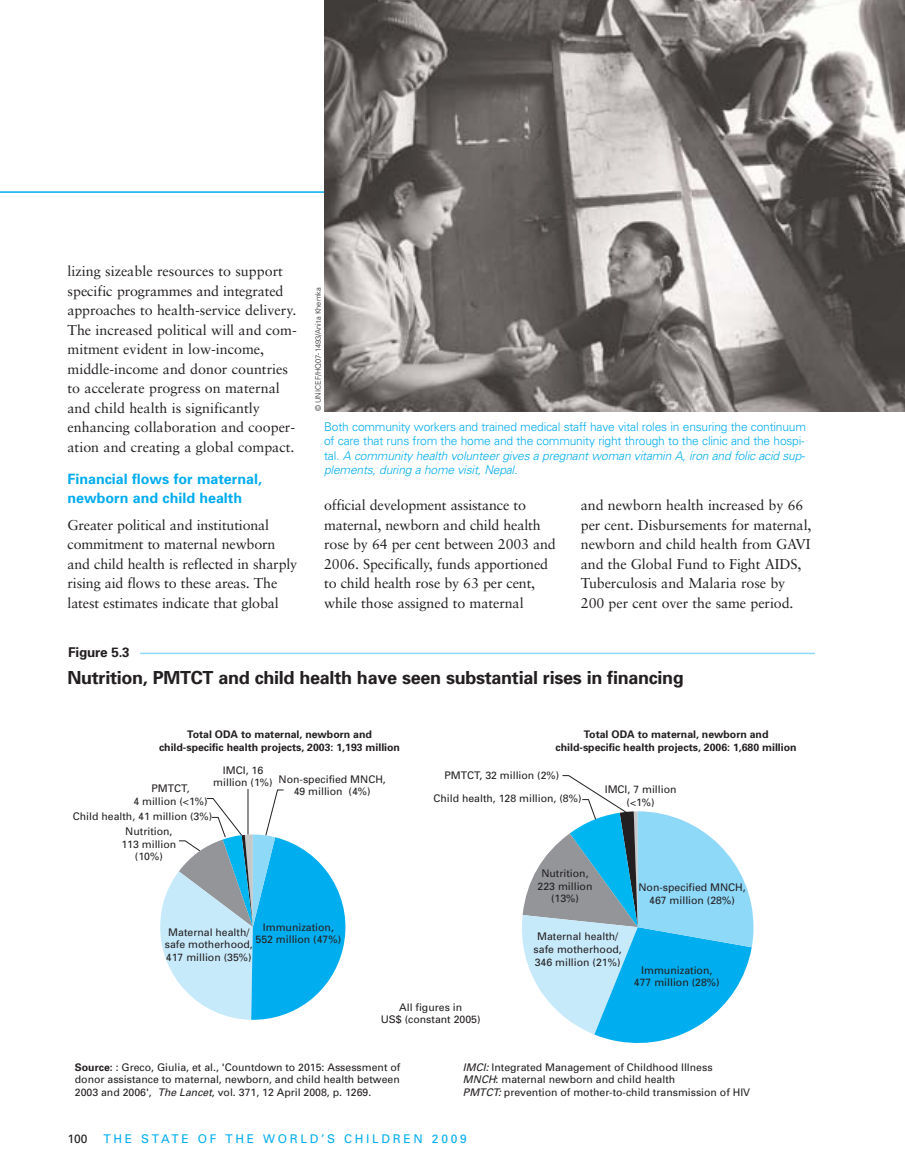
<style>
.page{position:relative;width:905px;height:1175px;background:#fff}
.page>*{position:absolute;margin:0;border:0;box-sizing:border-box;transform-origin:0 0}
.t1{font:700 18px "Univers";letter-spacing:-.015em;color:#231f20}
.t2{font:14.25px/19.5px "Sabon";letter-spacing:-.005em;color:#231f20}
.t3{font:700 14.25px/18.8px "Univers";color:#00adef}
.t4{font:700 13.5px "Univers";letter-spacing:-.015em;color:#231f20}
.t5{font:300 12px/14.4px "Univers";letter-spacing:-.015em;color:#00adef}
.t6{font:12px "Univers";letter-spacing:.22em;color:#00adef}
.t7{font:12px "Univers";color:#231f20}
.t8{font:10.5px/12.6px "Univers";color:#231f20;text-align:center}
.t9{font:700 10.5px/12.6px "Univers";color:#231f20;text-align:center}
.t10{font:300 7.5px "Univers";color:#231f20}
.s1{font-style:italic}
.s2{font-weight:700}
</style>
<div class="page">
<hr style="left:0;top:191px;width:904px;height:2px;background:#00adef">
<img style="left:324px;top:0;width:580px;height:411px">
<svg style="left:160px;top:775px;width:593px;height:268px"></svg>
<hr style="left:71px;top:652px;width:743px;height:2px;background:#8ed8f8">
<div style="left:68px;top:647px;width:72px;height:14px;background:#fff"></div>
<p class="t2" style="left:68px;top:263px;width:231px">lizing sizeable resources to support specific programmes and integrated approaches to health-service delivery.<br>The increased political will and com&shy;mitment evident in low-income, middle-income and donor countries to accelerate progress on maternal and child health is significantly enhancing collaboration and cooper&shy;ation and creating a global compact.</p>
<p class="t3" style="left:68px;top:471px;width:196px">Financial flows for maternal, newborn and child health</p>
<p class="t2" style="left:68px;top:516px;width:231px">Greater political and institutional commitment to maternal newborn and child health is reflected in sharply rising aid flows to these areas. The latest estimates indicate that global</p>
<p class="t4" style="left:68px;top:647px;width:63px">Figure 5.3</p>
<p class="t10" style="left:315px;top:411px;width:125px;rotate:-90deg">© UNICEF/HQ07-1493/Anita Khemka</p>
<p class="t5" style="left:324px;top:420px;width:484px">Both community workers and trained medical staff have vital roles in ensuring the continuum of care that runs from the home and the community right through to the clinic and the hospi&shy;t a l . <span class="s1">A community health volunteer gives a pregnant woman vitamin A, iron and folic acid sup&shy;plements, during a home visit, Nepal.</span></p>
<p class="t2" style="left:324px;top:496px;width:233px">official development assistance to maternal, newborn and child health rose by 64 per cent between 2003 and 2006. Specifically, funds apportioned to child health rose by 63 per cent, while those assigned to maternal</p>
<p class="t2" style="left:580px;top:497px;width:232px">and newborn health increased by 66 per cent. Disbursements for maternal, newborn and child health from GAVI and the Global Fund to Fight AIDS, Tuberculosis and Malaria rose by 200 per cent over the same period.</p>
<p class="t1" style="left:68px;top:671px;width:618px">Nutrition, PMTCT and child health have seen substantial rises in financing</p>
<p class="t9" style="left:159px;top:729px;width:242px">Total ODA to maternal, newborn and child-specific health projects, 2003: 1,193 million</p>
<p class="t8" style="left:213px;top:766px;width:174px;line-height:9px;text-align:left;text-indent:10px">IMCI, 16<br>million (1%) Non-specified MNCH,</p>
<p class="t8" style="left:294px;top:786px;width:78px">49 million (4%)</p>
<p class="t8" style="left:133px;top:783px;width:76px">PMTCT,<br>4 million (&lt;1%)</p>
<p class="t8" style="left:73px;top:811px;width:141px">Child health, 41 million (3%)</p>
<p class="t8" style="left:121px;top:826px;width:56px">Nutrition,<br>113 million (10%)</p>
<p class="t9" style="left:555px;top:729px;width:242px">Total ODA to maternal, newborn and child-specific health projects, 2006: 1,680 million</p>
<p class="t8" style="left:444px;top:770px;width:117px">PMTCT, 32 million (2%)</p>
<p class="t8" style="left:433px;top:793px;width:150px">Child health, 128 million, (8%)</p>
<p class="t8" style="left:604px;top:784px;width:73px">IMCI, 7 million (&lt;1%)</p>
<p class="t8" style="left:537px;top:868px;width:56px">Nutrition,<br>223 million (13%)</p>
<p class="t8" style="left:638px;top:882px;width:109px">Non-specified MNCH,<br>467 million (28%)</p>
<p class="t8" style="left:255px;top:921px;width:87px">Immunization,<br>552 million (47%)</p>
<p class="t8" style="left:165px;top:926px;width:90px">Maternal health/ safe motherhood,<br>417 million (35%)</p>
<p class="t8" style="left:533px;top:931px;width:90px">Maternal health/ safe motherhood,<br>346 million (21%)</p>
<p class="t8" style="left:381px;top:1001px;width:101px">All figures in<br>US$ (constant 2005)</p>
<p class="t8" style="left:634px;top:964px;width:87px">Immunization,<br>477 million (28%)</p>
<p class="t8" style="left:75px;top:1061px;width:327px;text-align:justify"><span class="s2">Source:</span> : Greco, Giulia, et al., 'Countdown to 2015: Assessment of donor assistance to maternal, newborn, and child health between 2003 and 2006', <span class="s1">The Lancet</span>, vol. 371, 12 April 2008, p. 1269.</p>
<p class="t8" style="left:463px;top:1061px;width:289px;text-align:left"><span class="s1">IMCI:</span> Integrated Management of Childhood Illness<br><span class="s1">MNCH</span>: maternal newborn and child health<br><span class="s1">PMTCT:</span> prevention of mother-to-child transmission of HIV</p>
<p class="t7" style="left:68px;top:1134px;width:22px">100</p>
<p class="t6" style="left:104px;top:1134px;width:364px">THE STATE OF THE WORLD’S CHILDREN 2009</p>
</div>
